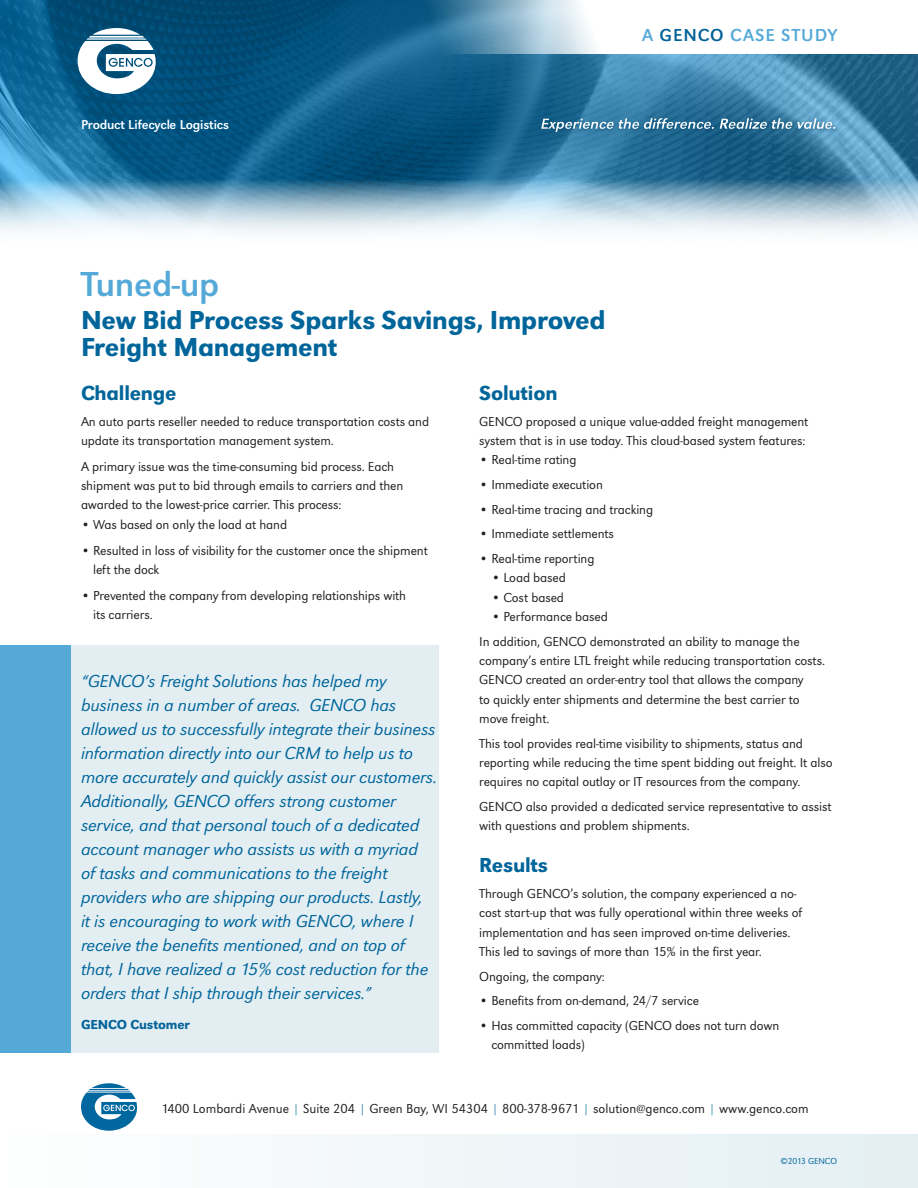
<style>
.page{position:relative;width:918px;height:1188px;background:#fff}
.page>*{position:absolute;margin:0;border:0;box-sizing:border-box;transform-origin:0 0}
.t1{font:36px "URW Grotesk T";letter-spacing:-.01em;color:#54a9d8}
.Subhead{font:500 27px/27px "URW Grotesk T";letter-spacing:-.01em;color:#00659a}
.SUB{font:500 21px "URW Grotesk T";letter-spacing:-.01em;color:#00659a}
.Subhead-2{font:500 21px "URW Grotesk T";letter-spacing:-.01em;color:#00659a}
.Callout{font:18px/24px "URW Grotesk T Ligh Ital";letter-spacing:-.01em;color:#00659a}
.t2{font:18px "URW Grotesk T";letter-spacing:.05em;color:#54a9d8}
.B1{font:13.5px/19.4px "URW Grotesk T Ligh";letter-spacing:-.01em;color:#231f20}
.t3{font:500 13.5px "URW Grotesk T";letter-spacing:-.01em;color:#046398}
.t4{font:13.35px "URW Grotesk T";letter-spacing:-.01em;color:#fff}
.t5{font:9px "URW Grotesk T Ligh";letter-spacing:-.015em;color:#00659a}
.s1{color:#046398}
.s2{color:#00689f}
</style>
<div class="page">
<div style="left:0;top:1134px;width:918px;height:54px;background:#f1f7f9"></div>
<svg style="left:81px;top:1083px;width:56px;height:48px"></svg>
<img style="left:0;top:0;width:918px;height:179px">
<svg style="left:0;top:179px;width:918px;height:54px;background:#a7c6d8"></svg>
<svg style="left:78px;top:28px;width:78px;height:66px"></svg>
<div style="left:538px;top:116px;width:300px;height:21px;background:#0d4f7a;opacity:.39"></div>
<svg style="left:541px;top:118px;width:294px;height:14px;background:#5a8fae"></svg>
<svg style="left:324px;top:0;width:594px;height:54px"></svg>
<div style="left:64px;top:646px;width:375px;height:407px;background:#e3eef3"></div>
<div style="left:0;top:646px;width:70px;height:407px;background:#54a9d6"></div>
<p class="t4" style="left:81px;top:117px;width:149px">Produc t Lifecycl e Logistics</p>
<h3 class="t2" style="left:642px;top:25px;width:197px">A <span class="s1">GENCO</span> CASE STUDY</h3>
<p class="t1" style="left:81px;top:263px;width:140px">Tuned-up</p>
<p class="Subhead" style="left:81px;top:307px;width:526px">New Bid Process Sparks Savings, Improved<br>Freight Management</p>
<p class="Subhead-2" style="left:81px;top:381px;width:97px">Challenge</p>
<p class="B1" style="left:81px;top:412px;width:350px">An auto parts reseller needed to reduce transportation costs and update its transportation management system.</p>
<p class="B1" style="left:81px;top:457px;width:324px">A primary issue was the time-consuming bid process. Each shipment was put to bid through emails to carriers and then awarded to the lowest-price carrier. This process:</p>
<p class="B1" style="left:81px;top:515px;width:208px">• Was based on only the load at hand</p>
<p class="B1" style="left:93px;top:540px;width:336px;text-indent:-12px">• Resulted in loss of visibility for the customer once the shipment left the dock</p>
<p class="B1" style="left:93px;top:585px;width:315px;text-indent:-12px">• Prevented the company from developing relationships with its carriers.</p>
<p class="SUB" style="left:479px;top:381px;width:80px">Solution</p>
<p class="B1" style="left:479px;top:412px;width:331px">GENCO proposed a unique value-added freight management system that is in use today. This cloud-based system features:</p>
<p class="B1" style="left:479px;top:450px;width:99px">• Real-time rating</p>
<p class="B1" style="left:479px;top:475px;width:125px">• Immediate execution</p>
<p class="B1" style="left:479px;top:500px;width:175px">• Real-time tracing and tracking</p>
<p class="B1" style="left:479px;top:524px;width:136px">• Immediate settlements</p>
<p class="B1" style="left:479px;top:549px;width:117px">• Real-time reporting</p>
<p class="B1" style="left:491px;top:568px;width:76px">• Load based</p>
<p class="B1" style="left:491px;top:588px;width:74px">• Cost based</p>
<p class="B1" style="left:491px;top:607px;width:118px">• Performance based</p>
<p class="B1" style="left:479px;top:632px;width:347px">In addition, GENCO demonstrated an ability to manage the company’s entire LTL freight while reducing transportation costs.<br>GENCO created an order-entry tool that allows the company<br>to quickly enter shipments and determine the best carrier to move freight.</p>
<p class="B1" style="left:479px;top:734px;width:355px">This tool provides real-time visibility to shipments, status and reporting while reducing the time spent bidding out freight. It also requires no capital outlay or IT resources from the company.</p>
<p class="B1" style="left:479px;top:797px;width:354px">GENCO also provided a dedicated service representative to assist with questions and problem shipments.</p>
<p class="SUB" style="left:479px;top:853px;width:70px">Results</p>
<p class="B1" style="left:479px;top:884px;width:324px">Through GENCO’s solution, the company experienced a no&shy;cost start-up that was fully operational within three weeks of implementation and has seen improved on-time deliveries.<br>This led to savings of more than 15% in the first year.</p>
<p class="B1" style="left:479px;top:966px;width:127px">Ongoing, the company:</p>
<p class="B1" style="left:479px;top:991px;width:221px">• Benefits from on-demand, 24/7 service</p>
<p class="B1" style="left:491px;top:1016px;width:289px;text-indent:-12px">• Has committed capacity (GENCO does not turn down committed loads)</p>
<p class="Callout" style="left:81px;top:669px;width:358px">“GENCO’s Freight Solutions has helped my business in a number of areas. GENCO has allowed us to successfully integrate their business information directly into our CRM to help us to more accurately and quickly assist our customers.<br>Additionally, GENCO offers strong customer service, and that personal touch of a dedicated account manager who assists us with a myriad<br>of tasks and communications to the freight providers who are shipping our products. Lastly,<br>it is encouraging to work with GENCO, where I receive the benefits mentioned, and on top of that, I have realized a 15% cost reduction for the orders that I ship through their services.”</p>
<p class="t3" style="left:81px;top:1016px;width:111px">GENCO Customer</p>
<p class="B1" style="left:161px;top:1098px;width:649px">1400 Lombardi Avenue <span class="s2">|</span> Suite 204 <span class="s2">|</span> Green Bay, WI 54304 <span class="s2">|</span> 800-378-9671 <span class="s2">|</span> solution@genco.com <span class="s2">|</span> www.genco.com</p>
<p class="t5" style="left:781px;top:1156px;width:58px">©2013 GENCO</p>
</div>
